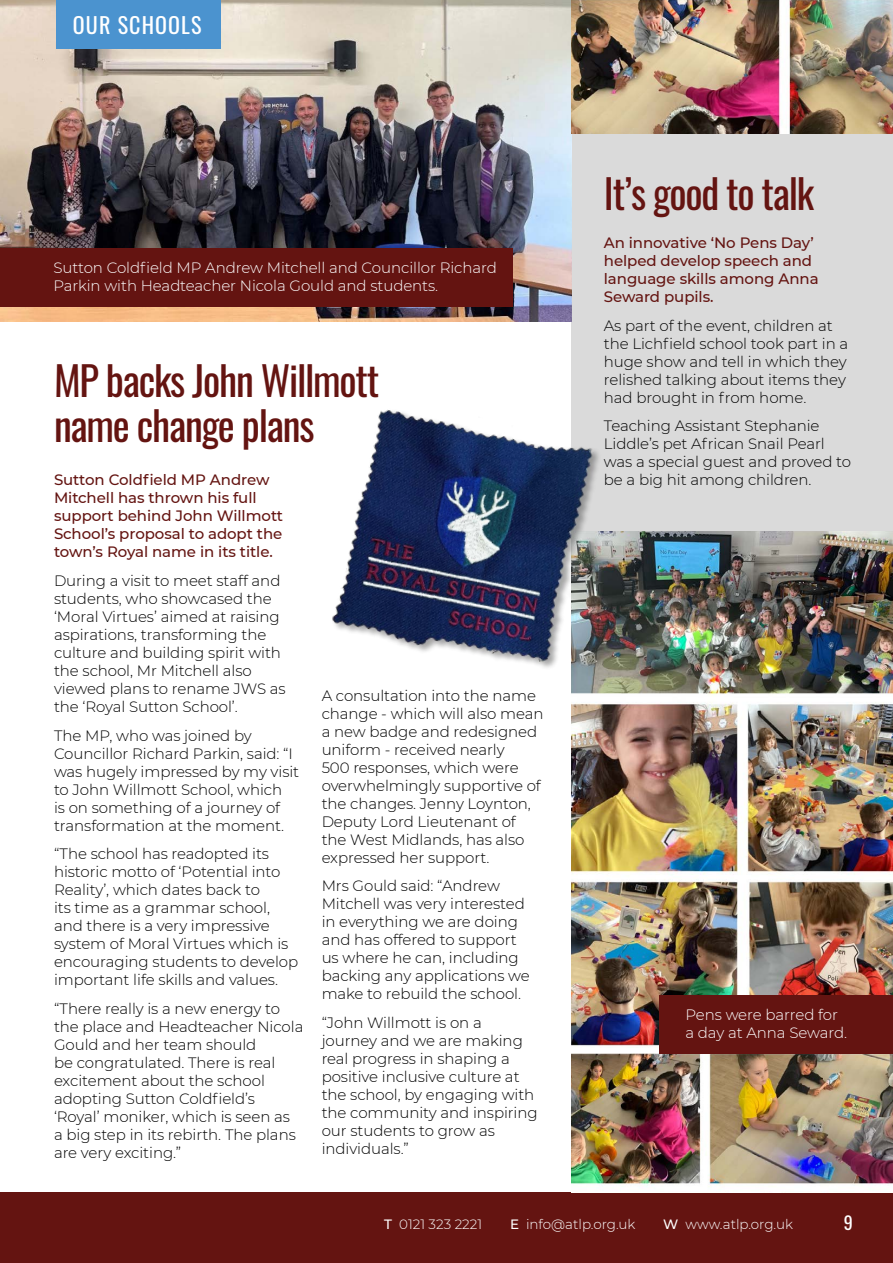
<style>
.page{position:relative;width:893px;height:1263px;background:#fff}
.page>*{position:absolute;margin:0;border:0;box-sizing:border-box;transform-origin:0 0}
.t1{font:40.5px/45px "Oswald";letter-spacing:-.03em;color:#641411}
.t2{font:22.05px "Oswald";letter-spacing:.05em;color:#fff}
.t3{font:18px "Oswald";color:#fff}
.t4{font:300 15px/18px "Montserrat";letter-spacing:-.005em;color:#000}
.t5{font:500 15px/18px "Montserrat";letter-spacing:-.005em;color:#641411}
.t6{font:300 15px/18px "Montserrat";letter-spacing:-.005em;color:#fff}
.t7{font:300 13.5px "Montserrat";color:#fff}
.s1{font-weight:500}
</style>
<div class="page">
<div style="left:571px;top:0;width:322px;height:1193px;background:#dadada"></div>
<img style="left:0;top:0;width:571px;height:321px">
<div style="left:56px;top:0;width:165px;height:48px;background:#4b93cf"></div>
<div style="left:0;top:1193px;width:893px;height:70px;background:#641411"></div>
<img style="left:571px;top:531px;width:322px;height:522px">
<img style="left:571px;top:1053px;width:322px;height:140px">
<img style="left:332px;top:410px;width:287px;height:276px">
<div style="left:659px;top:995px;width:234px;height:58px;background:#641411"></div>
<img style="left:571px;top:0;width:322px;height:134px">
<div style="left:0;top:248px;width:513px;height:58px;background:#641411"></div>
<h2 class="t2" style="left:73px;top:5px;width:130px">OUR SCHOOLS</h2>
<p class="t6" style="left:53px;top:258px;width:445px">Sutton Coldfield MP Andrew Mitchell and Councillor Richard<br>Parkin with Headteacher Nicola Gould and students.</p>
<h1 class="t1" style="left:54px;top:354px;width:327px">MP backs John Willmott name change plans</h1>
<p class="t5" style="left:54px;top:471px;width:231px">Sutton Coldfield MP Andrew<br>Mitchell has thrown his full support behind John Willmott<br>School’s proposal to adopt the town’s Royal name in its title.</p>
<p class="t4" style="left:54px;top:571px;width:233px">During a visit to meet staff and students, who showcased the ‘Moral Virtues’ aimed at raising aspirations, transforming the culture and building spirit with the school, Mr Mitchell also viewed plans to rename JWS as the ‘Royal Sutton School’.</p>
<p class="t4" style="left:54px;top:726px;width:247px">The MP, who was joined by<br>Councillor Richard Parkin, said: “I was hugely impressed by my visit to John Willmott School, which<br>is on something of a journey of transformation at the moment.</p>
<p class="t4" style="left:54px;top:845px;width:246px">“The school has readopted its historic motto of ‘Potential into<br>Reality’, which dates back to<br>its time as a grammar school, and there is a very impressive system of Moral Virtues which is encouraging students to develop important life skills and values.</p>
<p class="t4" style="left:54px;top:999px;width:251px">“There really is a new energy to the place and Headteacher Nicola<br>Gould and her team should<br>be congratulated. There is real excitement about the school adopting Sutton Coldfield’s ‘Royal’ moniker, which is seen as<br>a big step in its rebirth. The plans are very exciting.”</p>
<p class="t4" style="left:322px;top:686px;width:223px">A consultation into the name change - which will also mean a new badge and redesigned uniform - received nearly<br>500 responses, which were overwhelmingly supportive of the changes. Jenny Loynton,<br>Deputy Lord Lieutenant of the West Midlands, has also expressed her support.</p>
<p class="t4" style="left:322px;top:877px;width:210px">Mrs Gould said: “Andrew<br>Mitchell was very interested in everything we are doing and has offered to support us where he can, including backing any applications we make to rebuild the school.</p>
<p class="t4" style="left:322px;top:1013px;width:218px">“John Willmott is on a journey and we are making real progress in shaping a positive inclusive culture at the school, by engaging with the community and inspiring our students to grow as individuals.”</p>
<h1 class="t1" style="left:604px;top:167px;width:212px">It’s good to talk</h1>
<p class="t5" style="left:604px;top:233px;width:216px">An innovative ‘No Pens Day’ helped develop speech and language skills among Anna<br>Seward pupils.</p>
<p class="t4" style="left:604px;top:316px;width:246px">As part of the event, children at the Lichfield school took part in a huge show and tell in which they relished talking about items they had brought in from home.</p>
<p class="t4" style="left:604px;top:417px;width:249px">Teaching Assistant Stephanie<br>Liddle’s pet African Snail Pearl was a special guest and proved to be a big hit among children.</p>
<p class="t6" style="left:685px;top:1005px;width:163px">Pens were barred for a day at Anna Seward.</p>
<p class="t7" style="left:384px;top:1215px;width:99px"><span class="s1">T</span> 0121 323 2221</p>
<p class="t7" style="left:510px;top:1215px;width:127px"><span class="s1">E</span> info@atlp.org.uk</p>
<p class="t7" style="left:663px;top:1215px;width:131px"><span class="s1">W</span> www.atlp.org.uk</p>
<p class="t3" style="left:844px;top:1207px;width:11px">9</p>
</div>
